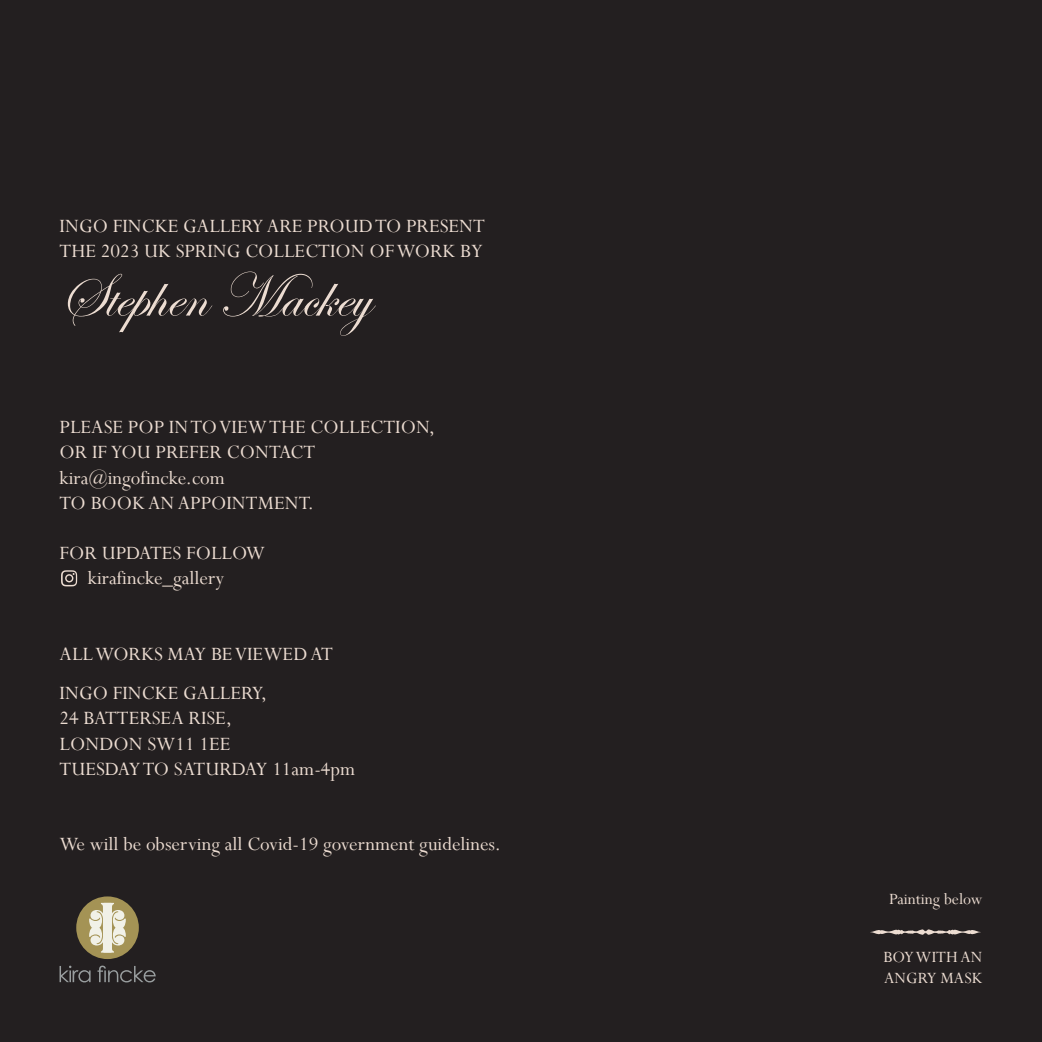
<style>
.page{position:relative;width:1042px;height:1042px;background:#231f20}
.page>*{position:absolute;margin:0;border:0;box-sizing:border-box;transform-origin:0 0}
.t1{font:63px "Edwardian Script ITC";color:#ecdcd1}
.t2{font:21px/25.2px "Perpetua";color:#ecdcd1}
.t3{font:17.5px/21px "Perpetua";color:#ecdcd1}
</style>
<div class="page">
<svg style="left:61px;top:570px;width:16px;height:16px"></svg>
<svg style="left:870px;top:929px;width:111px;height:6px"></svg>
<div style="left:76px;top:896px;width:63px;height:63px;background:#a49355;border-radius:50%"></div>
<svg style="left:60px;top:965px;width:31px;height:17px"></svg>
<svg style="left:97px;top:965px;width:59px;height:17px"></svg>
<svg style="left:89px;top:903px;width:37px;height:49px"></svg>
<p class="t2" style="left:60px;top:212px;width:427px">INGO FINCKE GALLERY ARE PROUD TO PRESENT<br>THE 2023 UK SPRING COLLECTION OF WORK BY</p>
<h1 class="t1" style="left:60px;top:262px;width:312px">Stephen Mackey</h1>
<p class="t2" style="left:60px;top:414px;width:377px">PLEASE POP IN TO VIEW THE COLLECTION,<br>OR IF YOU PREFER CONTACT kira@ingofincke.com<br>TO BOOK AN APPOINTMENT.</p>
<p class="t2" style="left:60px;top:540px;width:207px;text-align:center">FOR UPDATES FOLLOW kirafincke_gallery</p>
<p class="t2" style="left:60px;top:634px;width:275px;line-height:39.2px">ALL WORKS MAY BE VIEWED AT<br>INGO FINCKE GALLERY,</p>
<p class="t2" style="left:60px;top:705px;width:297px">24 BATTERSEA RISE,<br>LONDON SW11 1EE<br>TUESDAY TO SATURDAY 11am-4pm</p>
<p class="t2" style="left:60px;top:831px;width:443px">We will be observing all Covid-19 government guidelines.</p>
<p class="t3" style="left:889px;top:888px;width:95px">Painting below</p>
<p class="t3" style="left:883px;top:946px;width:100px">BOY WITH AN<br>ANGRY MASK</p>
</div>
